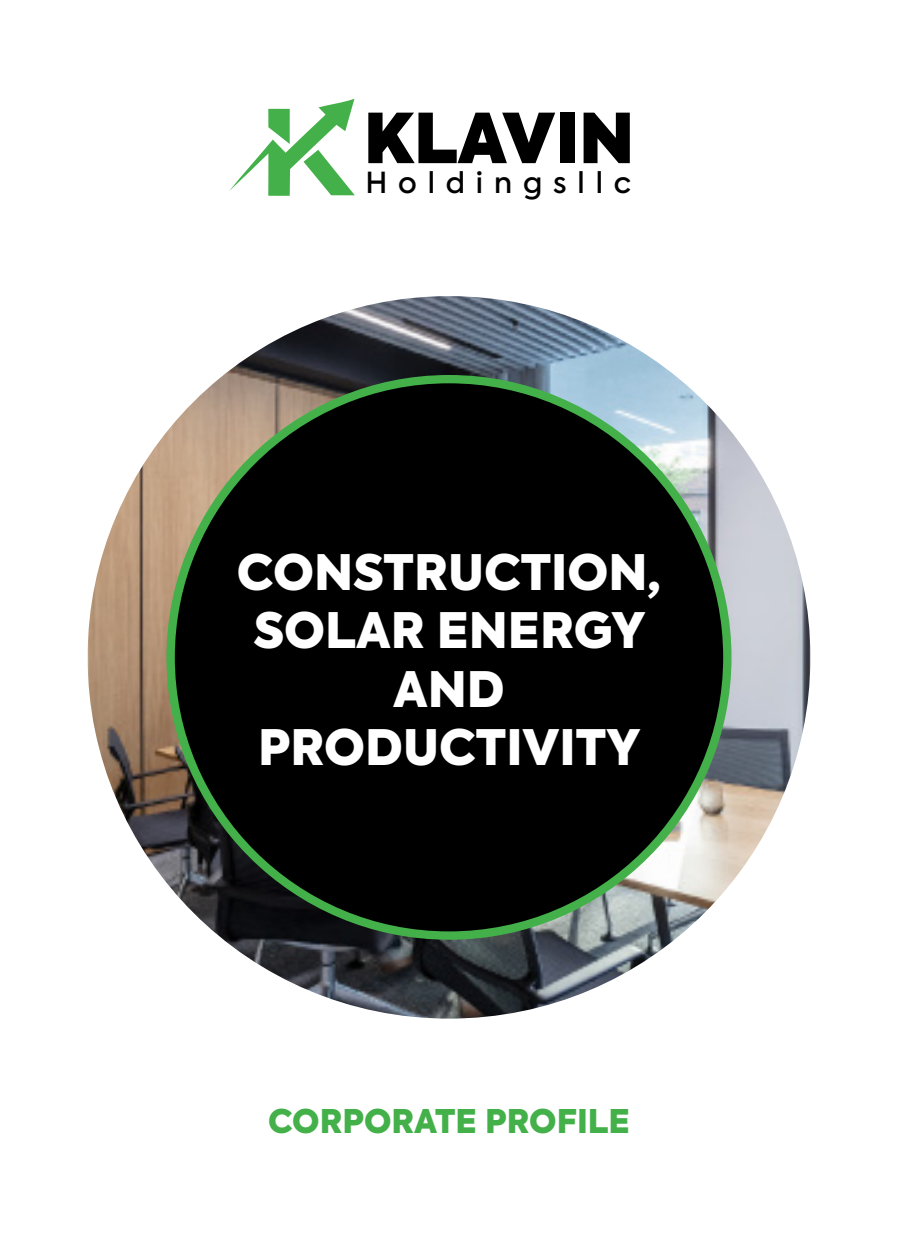
<style>
.page{position:relative;width:898px;height:1250px;background:#fff}
.page>*{position:absolute;margin:0;border:0;box-sizing:border-box;transform-origin:0 0}
.t1{font:800 68.25px "Axiforma";color:#000}
.t2{font:900 48.5px/58.2px "Axiforma";color:#fff;text-align:center}
.t3{font:900 32.5px "Axiforma";color:#43b049}
.t4{font:500 29px "Axiforma";letter-spacing:.375em;color:#000}
</style>
<div class="page">
<img style="left:88px;top:296px;width:722px;height:723px;border-radius:361px">
<div style="left:166px;top:375px;width:565px;height:565px;background:#43b049;border-radius:50%"></div>
<div style="left:175px;top:383px;width:548px;height:548px;background:#000;border-radius:50%"></div>
<svg style="left:229px;top:99px;width:126px;height:97px"></svg>
<h1 class="t1" style="left:364px;top:88px;width:272px">KLAVIN</h1>
<p class="t4" style="left:365px;top:164px;width:267px">Holdingsllc</p>
<p class="t2" style="left:237px;top:544px;width:426px">CONSTRUCTION,<br>SOLAR ENERGY<br>AND<br>PRODUCTIVITY</p>
<p class="t3" style="left:268px;top:1098px;width:363px">CORPORATE PROFILE</p>
</div>
